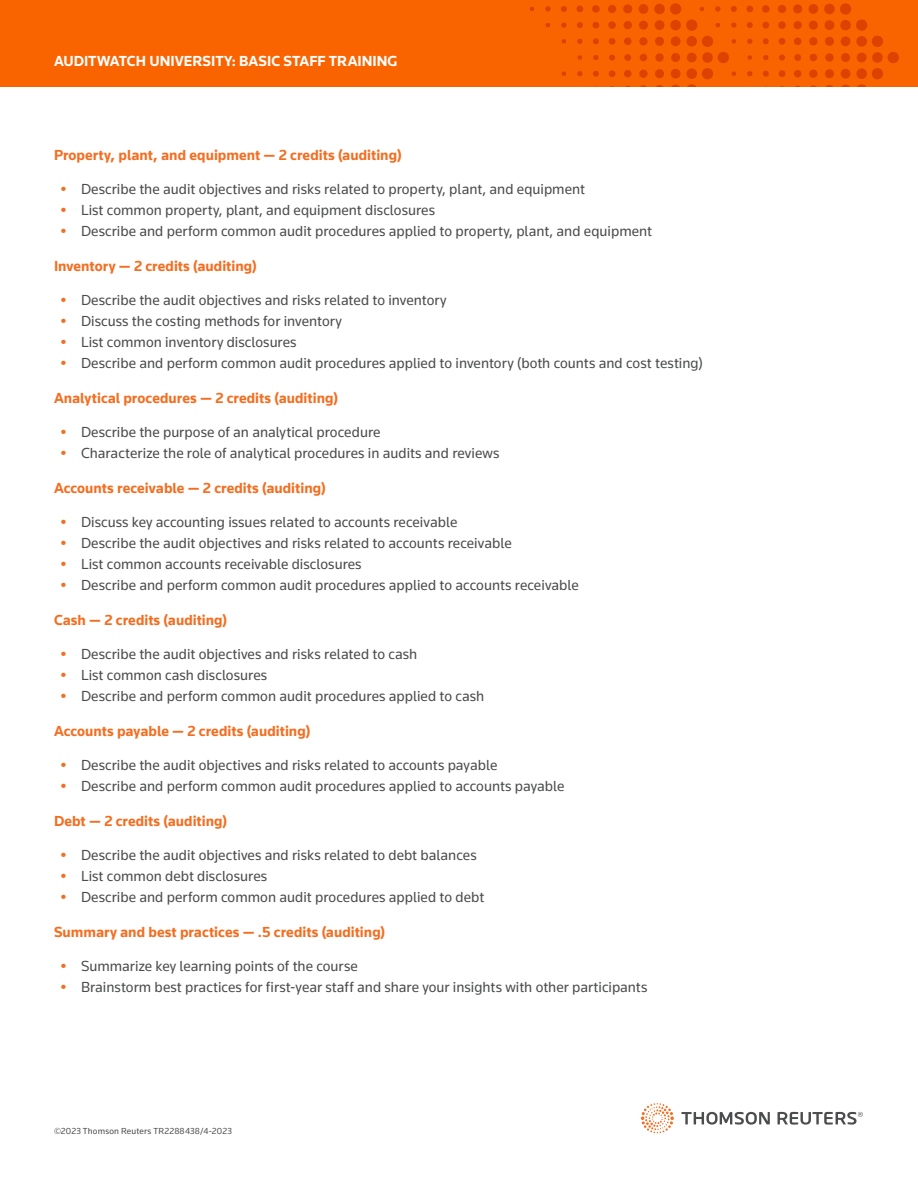
<style>
.page{position:relative;width:918px;height:1188px;background:#fff}
.page>*{position:absolute;margin:0;border:0;box-sizing:border-box;transform-origin:0 0}
.t1{font:15px "Knowledge 2017";letter-spacing:.005em;color:#4b4c4d}
.Section_Heads{font:700 15px "Knowledge 2017";color:#f36e21}
.t2{font:700 15px "Knowledge 2017";color:#fff}
.Body_copy{font:9px "Knowledge 2017";letter-spacing:.02em;color:#4b4c4d}
.s1{font-weight:700;color:#f36e21}
</style>
<div class="page">
<svg style="left:682px;top:1112px;width:181px;height:13px"></svg>
<svg style="left:641px;top:1103px;width:33px;height:30px"></svg>
<div style="left:0;top:0;width:918px;height:87px;background:#fa6400"></div>
<svg style="left:530px;top:3px;width:369px;height:84px"></svg>
<p class="t2" style="left:54px;top:51px;width:345px">AUDITWATCH UNIVERSITY: BASIC STAFF TRAINING</p>
<p class="Section_Heads" style="left:54px;top:146px;width:349px">Property, plant, and equipment — 2 credits (auditing)</p>
<p class="t1" style="left:61px;top:180px;width:526px"><span class="s1">•</span> Describe the audit objectives and risks related to property, plant, and equipment</p>
<p class="t1" style="left:61px;top:201px;width:376px"><span class="s1">•</span> List common property, plant, and equipment disclosures</p>
<p class="t1" style="left:61px;top:222px;width:593px"><span class="s1">•</span> Describe and perform common audit procedures applied to property, plant, and equipment</p>
<p class="Section_Heads" style="left:54px;top:257px;width:204px">Inventory — 2 credits (auditing)</p>
<p class="t1" style="left:61px;top:291px;width:387px"><span class="s1">•</span> Describe the audit objectives and risks related to inventory</p>
<p class="t1" style="left:61px;top:312px;width:283px"><span class="s1">•</span> Discuss the costing methods for inventory</p>
<p class="t1" style="left:61px;top:333px;width:237px"><span class="s1">•</span> List common inventory disclosures</p>
<p class="t1" style="left:61px;top:354px;width:644px"><span class="s1">•</span> Describe and perform common audit procedures applied to inventory (both counts and cost testing)</p>
<p class="Section_Heads" style="left:54px;top:389px;width:286px">Analytical procedures — 2 credits (auditing)</p>
<p class="t1" style="left:61px;top:423px;width:321px"><span class="s1">•</span> Describe the purpose of an analytical procedure</p>
<p class="t1" style="left:61px;top:444px;width:440px"><span class="s1">•</span> Characterize the role of analytical procedures in audits and reviews</p>
<p class="Section_Heads" style="left:54px;top:479px;width:273px">Accounts receivable — 2 credits (auditing)</p>
<p class="t1" style="left:61px;top:513px;width:398px"><span class="s1">•</span> Discuss key accounting issues related to accounts receivable</p>
<p class="t1" style="left:61px;top:534px;width:453px"><span class="s1">•</span> Describe the audit objectives and risks related to accounts receivable</p>
<p class="t1" style="left:61px;top:555px;width:302px"><span class="s1">•</span> List common accounts receivable disclosures</p>
<p class="t1" style="left:61px;top:576px;width:520px"><span class="s1">•</span> Describe and perform common audit procedures applied to accounts receivable</p>
<p class="Section_Heads" style="left:54px;top:611px;width:175px">Cash — 2 credits (auditing)</p>
<p class="t1" style="left:61px;top:645px;width:358px"><span class="s1">•</span> Describe the audit objectives and risks related to cash</p>
<p class="t1" style="left:61px;top:666px;width:208px"><span class="s1">•</span> List common cash disclosures</p>
<p class="t1" style="left:61px;top:687px;width:425px"><span class="s1">•</span> Describe and perform common audit procedures applied to cash</p>
<p class="Section_Heads" style="left:54px;top:722px;width:258px">Accounts payable — 2 credits (auditing)</p>
<p class="t1" style="left:61px;top:756px;width:438px"><span class="s1">•</span> Describe the audit objectives and risks related to accounts payable</p>
<p class="t1" style="left:61px;top:777px;width:505px"><span class="s1">•</span> Describe and perform common audit procedures applied to accounts payable</p>
<p class="Section_Heads" style="left:54px;top:812px;width:175px">Debt — 2 credits (auditing)</p>
<p class="t1" style="left:61px;top:846px;width:418px"><span class="s1">•</span> Describe the audit objectives and risks related to debt balances</p>
<p class="t1" style="left:61px;top:867px;width:208px"><span class="s1">•</span> List common debt disclosures</p>
<p class="t1" style="left:61px;top:888px;width:425px"><span class="s1">•</span> Describe and perform common audit procedures applied to debt</p>
<p class="Section_Heads" style="left:54px;top:923px;width:333px">Summary and best practices — .5 credits (auditing)</p>
<p class="t1" style="left:61px;top:957px;width:299px"><span class="s1">•</span> Summarize key learning points of the course</p>
<p class="t1" style="left:61px;top:978px;width:588px"><span class="s1">•</span> Brainstorm best practices for first-year staff and share your insights with other participants</p>
<p class="Body_copy" style="left:54px;top:1125px;width:179px">©2023 Thomson Reuters TR2288438/4-2023</p>
</div>
